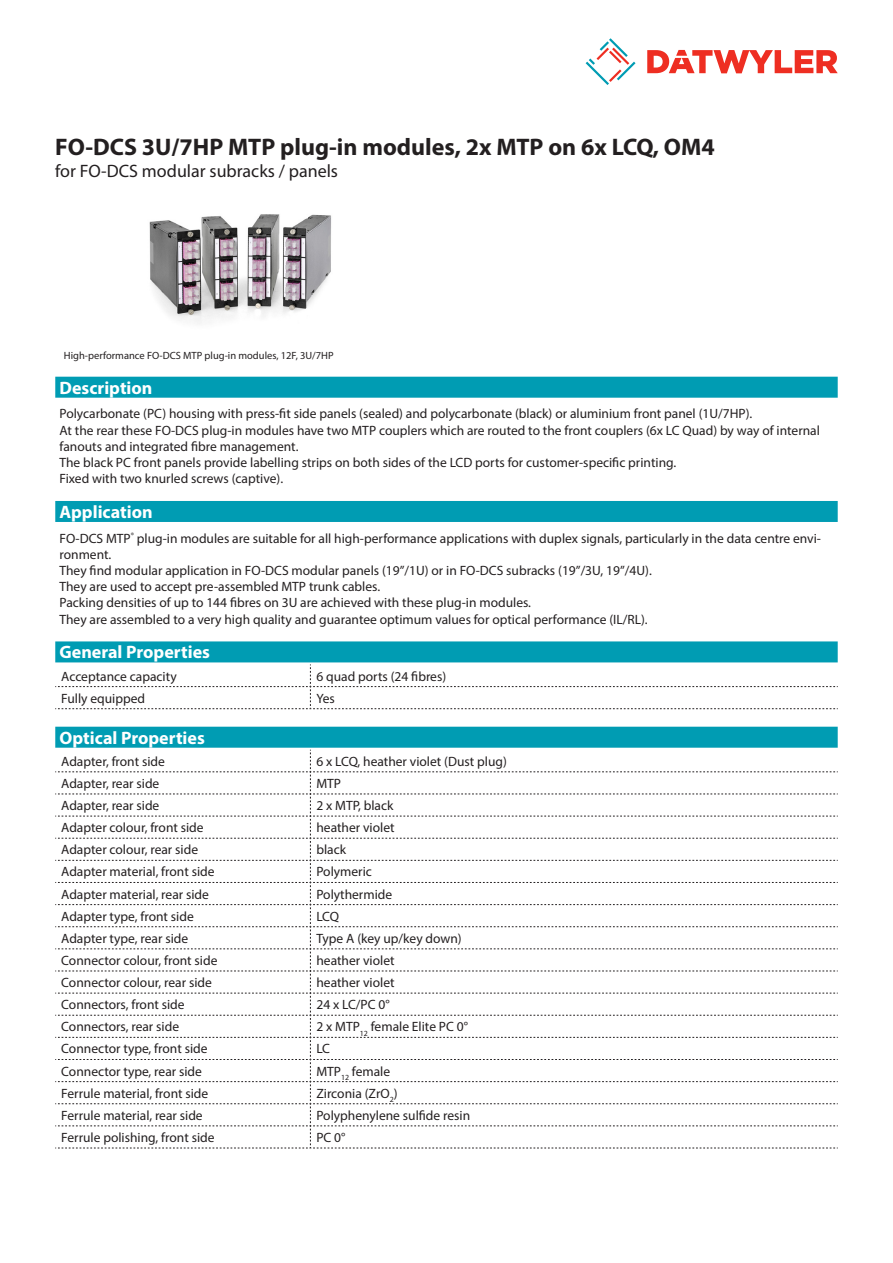
<style>
.page{position:relative;width:893px;height:1263px;background:#fff}
.page>*{position:absolute;margin:0;border:0;box-sizing:border-box;transform-origin:0 0}
.Product_Head{font:700 24px "Myriad Pro";color:#231f20}
.Standard_Head_Proper{font:700 18px "Myriad Pro";color:#fff}
.SubHead{font:18px "Myriad Pro";color:#231f20}
.Standard_text{font:13.5px/16.2px "Myriad Pro";color:#231f20}
.myriad_light_propert{font:13.5px "Myriad Pro";color:#231f20}
.imagetext{font:10.5px "Myriad Pro";color:#231f20}
</style>
<div class="page">
<svg style="left:586px;top:38px;width:49px;height:47px"></svg>
<svg style="left:647px;top:50px;width:191px;height:23px"></svg>
<img style="left:149px;top:214px;width:182px;height:110px">
<div style="left:55px;top:377px;width:783px;height:21px;background:#009cb3"></div>
<div style="left:55px;top:501px;width:783px;height:21px;background:#009cb3"></div>
<div style="left:55px;top:641px;width:783px;height:21px;background:#009cb3"></div>
<svg style="left:55px;top:664px;width:783px;height:45px"></svg>
<div style="left:55px;top:727px;width:783px;height:21px;background:#009cb3"></div>
<svg style="left:55px;top:750px;width:783px;height:399px"></svg>
<p class="Product_Head" style="left:55px;top:131px;width:661px">FO-DCS 3U/7HP MTP plug-in modules, 2x MTP on 6x LCQ, OM4</p>
<p class="SubHead" style="left:55px;top:160px;width:284px">for FO-DCS modular subracks / panels</p>
<p class="imagetext" style="left:64px;top:349px;width:271px">High-performance FO-DCS MTP plug-in modules, 12F, 3U/7HP</p>
<p class="Standard_Head_Proper" style="left:60px;top:376px;width:94px">Description</p>
<p class="Standard_text" style="left:60px;top:406px;width:762px">Polycarbonate (PC) housing with press-fit side panels (sealed) and polycarbonate (black) or aluminium front panel (1U/7HP).<br>At the rear these FO-DCS plug-in modules have two MTP couplers which are routed to the front couplers (6x LC Quad) by way of internal fanouts and integrated fibre management.<br>The black PC front panels provide labelling strips on both sides of the LCD ports for customer-specific printing.<br>Fixed with two knurled screws (captive).</p>
<p class="Standard_Head_Proper" style="left:60px;top:500px;width:95px">Application</p>
<p class="Standard_text" style="left:60px;top:530px;width:763px">FO-DCS MTP<sup>®</sup> plug-in modules are suitable for all high-performance applications with duplex signals, particularly in the data centre envi&shy;ronment.<br>They find modular application in FO-DCS modular panels (19”/1U) or in FO-DCS subracks (19”/3U, 19”/4U).<br>They are used to accept pre-assembled MTP trunk cables.<br>Packing densities of up to 144 fibres on 3U are achieved with these plug-in modules.<br>They are assembled to a very high quality and guarantee optimum values for optical performance (IL/RL).</p>
<p class="Standard_Head_Proper" style="left:60px;top:641px;width:152px">General Properties</p>
<p class="myriad_light_propert" style="left:61px;top:668px;width:117px">Acceptance capacity</p>
<p class="myriad_light_propert" style="left:316px;top:668px;width:131px">6 quad ports (24 fibres)</p>
<p class="myriad_light_propert" style="left:61px;top:690px;width:85px">Fully equipped</p>
<p class="myriad_light_propert" style="left:316px;top:690px;width:20px">Yes</p>
<p class="Standard_Head_Proper" style="left:60px;top:726px;width:147px">Optical Properties</p>
<p class="myriad_light_propert" style="left:61px;top:753px;width:105px">Adapter, front side</p>
<p class="myriad_light_propert" style="left:316px;top:753px;width:192px">6 x LCQ, heather violet (Dust plug)</p>
<p class="myriad_light_propert" style="left:61px;top:775px;width:100px">Adapter, rear side</p>
<p class="myriad_light_propert" style="left:316px;top:775px;width:26px">MTP</p>
<p class="myriad_light_propert" style="left:61px;top:797px;width:100px">Adapter, rear side</p>
<p class="myriad_light_propert" style="left:316px;top:797px;width:79px">2 x MTP, black</p>
<p class="myriad_light_propert" style="left:61px;top:819px;width:144px">Adapter colour, front side</p>
<p class="myriad_light_propert" style="left:316px;top:819px;width:80px">heather violet</p>
<p class="myriad_light_propert" style="left:61px;top:841px;width:138px">Adapter colour, rear side</p>
<p class="myriad_light_propert" style="left:316px;top:841px;width:31px">black</p>
<p class="myriad_light_propert" style="left:61px;top:864px;width:155px">Adapter material, front side</p>
<p class="myriad_light_propert" style="left:316px;top:864px;width:57px">Polymeric</p>
<p class="myriad_light_propert" style="left:61px;top:886px;width:149px">Adapter material, rear side</p>
<p class="myriad_light_propert" style="left:316px;top:886px;width:77px">Polythermide</p>
<p class="myriad_light_propert" style="left:61px;top:908px;width:134px">Adapter type, front side</p>
<p class="myriad_light_propert" style="left:316px;top:908px;width:24px">LCQ</p>
<p class="myriad_light_propert" style="left:61px;top:930px;width:128px">Adapter type, rear side</p>
<p class="myriad_light_propert" style="left:316px;top:930px;width:147px">Type A (key up/key down)</p>
<p class="myriad_light_propert" style="left:61px;top:952px;width:158px">Connector colour, front side</p>
<p class="myriad_light_propert" style="left:316px;top:952px;width:80px">heather violet</p>
<p class="myriad_light_propert" style="left:61px;top:974px;width:152px">Connector colour, rear side</p>
<p class="myriad_light_propert" style="left:316px;top:974px;width:80px">heather violet</p>
<p class="myriad_light_propert" style="left:61px;top:996px;width:125px">Connectors, front side</p>
<p class="myriad_light_propert" style="left:316px;top:996px;width:75px">24 x LC/PC 0°</p>
<p class="myriad_light_propert" style="left:61px;top:1018px;width:119px">Connectors, rear side</p>
<p class="myriad_light_propert" style="left:316px;top:1018px;width:153px">2 x MTP<sub>12</sub> female Elite PC 0°</p>
<p class="myriad_light_propert" style="left:61px;top:1041px;width:148px">Connector type, front side</p>
<p class="myriad_light_propert" style="left:316px;top:1041px;width:15px">LC</p>
<p class="myriad_light_propert" style="left:61px;top:1063px;width:142px">Connector type, rear side</p>
<p class="myriad_light_propert" style="left:316px;top:1063px;width:75px">MTP<sub>12</sub> female</p>
<p class="myriad_light_propert" style="left:61px;top:1085px;width:149px">Ferrule material, front side</p>
<p class="myriad_light_propert" style="left:316px;top:1085px;width:83px">Zirconia (ZrO<sub>2</sub>)</p>
<p class="myriad_light_propert" style="left:61px;top:1107px;width:143px">Ferrule material, rear side</p>
<p class="myriad_light_propert" style="left:316px;top:1107px;width:155px">Polyphenylene sulfide resin</p>
<p class="myriad_light_propert" style="left:61px;top:1129px;width:155px">Ferrule polishing, front side</p>
<p class="myriad_light_propert" style="left:316px;top:1129px;width:31px">PC 0°</p>
</div>
